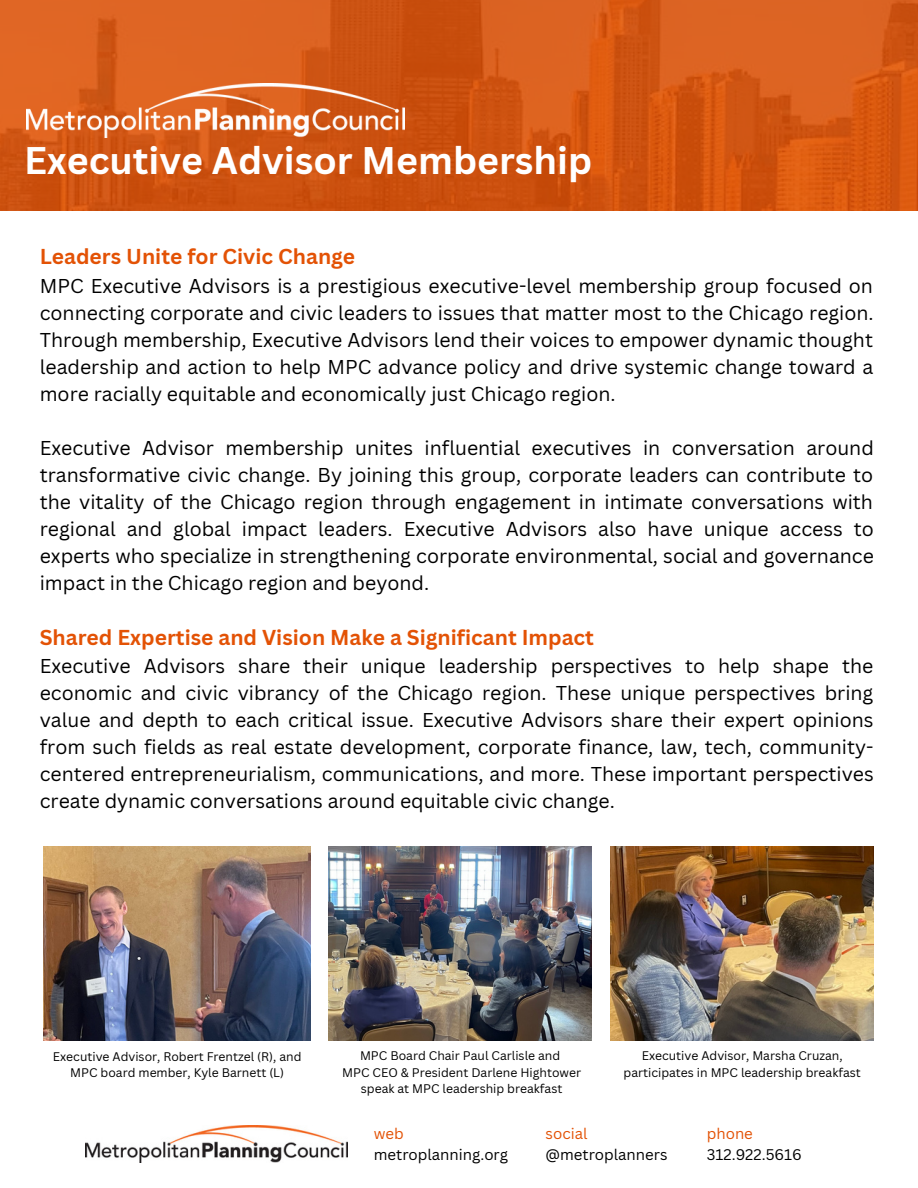
<style>
.page{position:relative;width:918px;height:1188px;background:#fff}
.page>*{position:absolute;margin:0;border:0;box-sizing:border-box;transform-origin:0 0}
.t1{font:700 37.5px "Canva Sans";color:#fff}
.t2{font:700 21px "Canva Sans";color:#e35205}
.t3{font:19.5px/27px "Canva Sans";color:#000;text-align:justify}
.t4{font:15px "Canva Sans";color:#000}
.t5{font:15px "Canva Sans";color:#e35205}
.t6{font:12.15px/16.2px "Canva Sans";color:#000;text-align:center}
</style>
<div class="page">
<svg style="left:0;top:0;width:918px;height:211px;background:#d45815"></svg>
<img style="left:27px;top:84px;width:378px;height:54px">
<img style="left:44px;top:846px;width:266px;height:195px">
<img style="left:329px;top:846px;width:263px;height:195px">
<img style="left:610px;top:846px;width:264px;height:195px">
<img style="left:85px;top:1125px;width:262px;height:37px">
<h1 class="t1" style="left:24px;top:134px;width:570px">Executive Advisor Membership</h1>
<p class="t2" style="left:40px;top:242px;width:317px">Leaders Unite for Civic Change</p>
<p class="t3" style="left:40px;top:271px;width:835px">MPC Executive Advisors is a prestigious executive-level membership group focused on connecting corporate and civic leaders to issues that matter most to the Chicago region.<br>Through membership, Executive Advisors lend their voices to empower dynamic thought leadership and action to help MPC advance policy and drive systemic change toward a more racially equitable and economically just Chicago region.</p>
<p class="t3" style="left:40px;top:433px;width:836px">Executive Advisor membership unites influential executives in conversation around transformative civic change. By joining this group, corporate leaders can contribute to the vitality of the Chicago region through engagement in intimate conversations with regional and global impact leaders. Executive Advisors also have unique access to experts who specialize in strengthening corporate environmental, social and governance impact in the Chicago region and beyond.</p>
<p class="t2" style="left:40px;top:622px;width:556px">Shared Expertise and Vision Make a Significant Impact</p>
<p class="t3" style="left:40px;top:652px;width:836px">Executive Advisors share their unique leadership perspectives to help shape the economic and civic vibrancy of the Chicago region. These unique perspectives bring value and depth to each critical issue. Executive Advisors share their expert opinions from such fields as real estate development, corporate finance, law, tech, community&shy;centered entrepreneurialism, communications, and more. These important perspectives create dynamic conversations around equitable civic change.</p>
<p class="t6" style="left:53px;top:1048px;width:250px;line-height:16.6px">Executive Advisor, Robert Frentzel (R), and<br>MPC board member, Kyle Barnett (L)</p>
<p class="t6" style="left:624px;top:1048px;width:239px">Executive Advisor, Marsha Cruzan, participates in MPC leadership breakfast</p>
<p class="t6" style="left:342px;top:1048px;width:240px">MPC Board Chair Paul Carlisle and<br>MPC CEO &amp; President Darlene Hightower speak at MPC leadership breakfast</p>
<p class="t5" style="left:374px;top:1123px;width:32px">web</p>
<p class="t4" style="left:374px;top:1144px;width:136px">metroplanning.org</p>
<p class="t5" style="left:546px;top:1123px;width:43px">social</p>
<p class="t4" style="left:546px;top:1144px;width:123px">@metroplanners</p>
<p class="t5" style="left:707px;top:1123px;width:48px">phone</p>
<p class="t4" style="left:707px;top:1144px;width:97px">312.922.5616</p>
</div>
